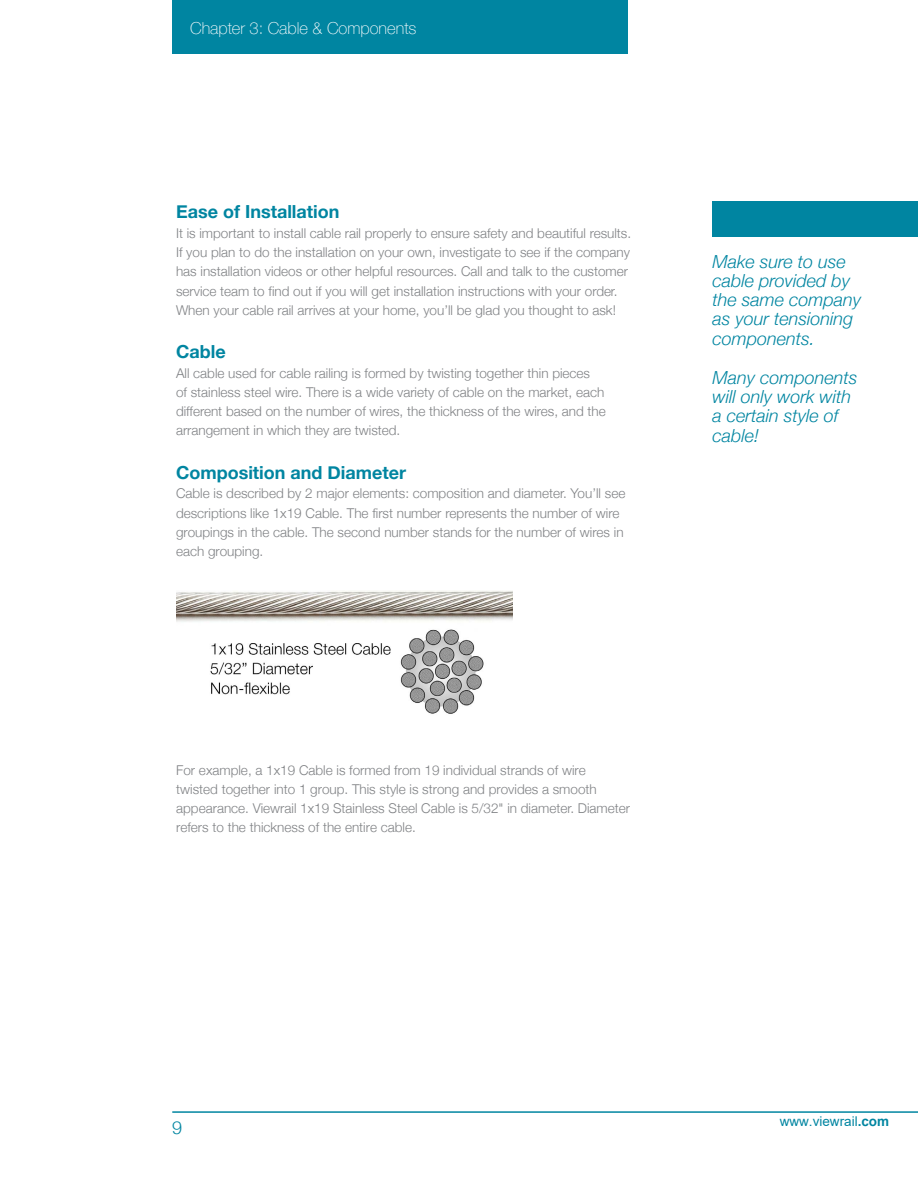
<style>
.page{position:relative;width:918px;height:1188px;background:#fff}
.page>*{position:absolute;margin:0;border:0;box-sizing:border-box;transform-origin:0 0}
.t1{font:italic 300 18px/19.2px "Helvetica Neue";color:#0085a1}
.t2{font:700 18px "Helvetica Neue";color:#0085a1}
.t3{font:300 18px "Helvetica Neue";color:#0085a1}
.t4{font:100 16.5px "Helvetica Neue";color:#fff}
.t5{font:300 13.5px/19.2px "Helvetica Neue";color:#808285}
.t6{font:13.5px "Arial";color:#0085a1}
.s1{font-weight:700}
</style>
<div class="page">
<hr style="left:172px;top:1111px;width:746px;height:2px;background:#0085a1">
<div style="left:172px;top:0;width:455px;height:54px;background:#0085a1"></div>
<div style="left:713px;top:201px;width:205px;height:36px;background:#0085a1"></div>
<img style="left:177px;top:591px;width:336px;height:123px">
<p class="t4" style="left:190px;top:15px;width:228px">Chapter 3: Cable &amp; Components</p>
<h1 class="t2" style="left:176px;top:198px;width:165px">Ease of Installation</h1>
<p class="t5" style="left:176px;top:223px;width:457px">It is important to install cable rail properly to ensure safety and beautiful results.<br>If you plan to do the installation on your own, investigate to see if the company has installation videos or other helpful resources. Call and talk to the customer service team to find out if you will get installation instructions with your order.<br>When your cable rail arrives at your home, you’ll be glad you thought to ask!</p>
<h1 class="t2" style="left:176px;top:338px;width:51px">Cable</h1>
<p class="t5" style="left:176px;top:362px;width:431px">All cable used for cable railing is formed by twisting together thin pieces<br>of stainless steel wire. There is a wide variety of cable on the market, each different based on the number of wires, the thickness of the wires, and the arrangement in which they are twisted.</p>
<h1 class="t2" style="left:176px;top:458px;width:232px">Composition and Diameter</h1>
<p class="t5" style="left:176px;top:483px;width:451px">Cable is described by 2 major elements: composition and diameter. You’ll see descriptions like 1x19 Cable. The first number represents the number of wire groupings in the cable. The second number stands for the number of wires in each grouping.</p>
<h1 class="t1" style="left:713px;top:251px;width:150px">Make sure to use cable provided by the same company as your tensioning components.</h1>
<h1 class="t1" style="left:713px;top:367px;width:147px">Many components will only work with a certain style of cable!</h1>
<p class="t5" style="left:176px;top:759px;width:455px">For example, a 1x19 Cable is formed from 19 individual strands of wire twisted together into 1 group. This style is strong and provides a smooth appearance. Viewrail 1x19 Stainless Steel Cable is 5/32" in diameter. Diameter refers to the thickness of the entire cable.</p>
<h1 class="t3" style="left:172px;top:1113px;width:12px">9</h1>
<p class="t6" style="left:780px;top:1112px;width:111px">www.viewrail<span class="s1">.com</span></p>
</div>
